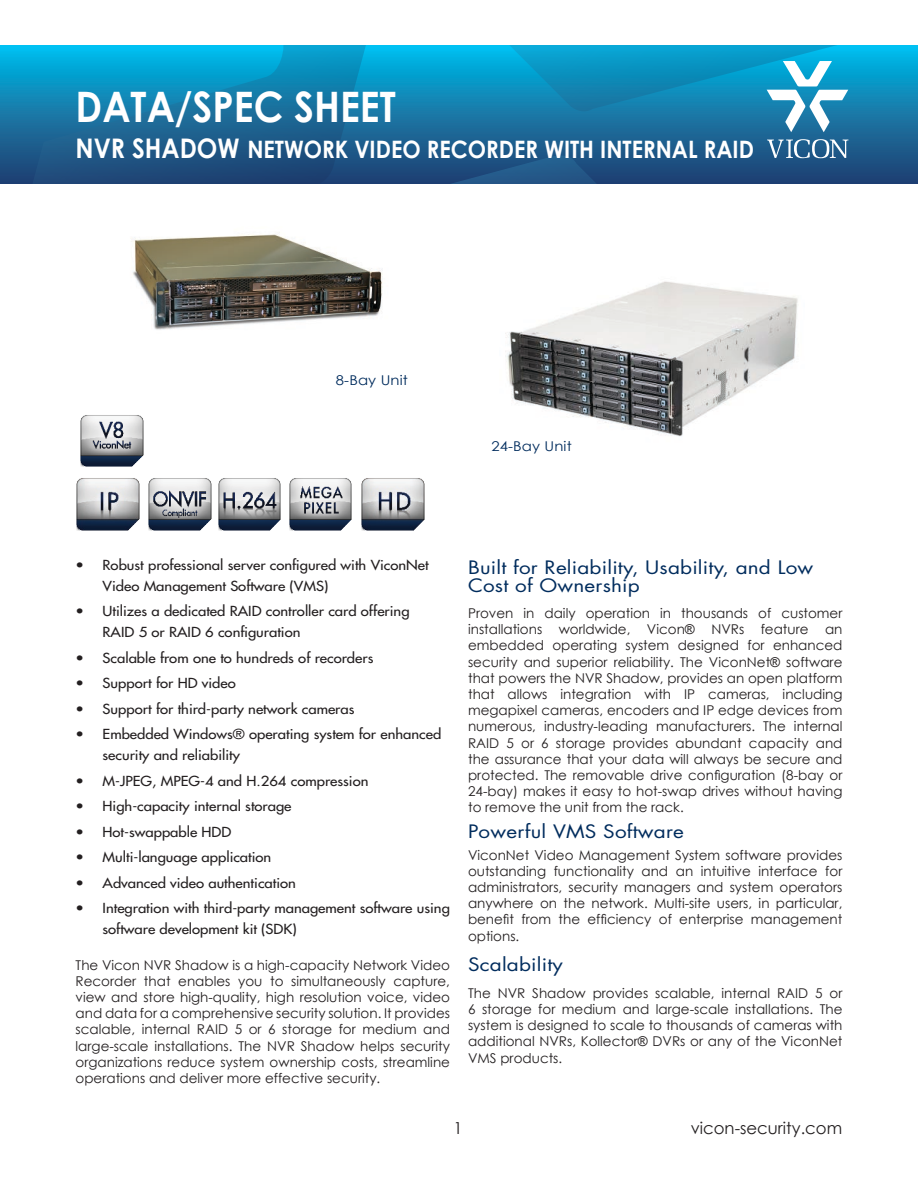
<style>
.page{position:relative;width:918px;height:1188px;background:#fff}
.page>*{position:absolute;margin:0;border:0;box-sizing:border-box;transform-origin:0 0}
.t1{font:700 42px "Century Gothic";color:#fff;scale:.91 1}
.t2{font:25.5px "Futura Std";color:#fff}
.t3{font:700 24px "Century Gothic";color:#fff;scale:.91 1}
.t4{font:18px/18px "Futura Std";letter-spacing:.01em;color:#002c5d;scale:1.15 1}
.t5{font:16.5px "Century Gothic";color:#231f20}
.t6{font:13.5px/16.2px "Century Gothic";color:#231f20;text-align:justify}
.t7{font:500 13.5px/21px "Futura Std";color:#231f20;scale:1.1 1}
.t8{font:13.5px "Century Gothic";letter-spacing:.01em;color:#002c5d;scale:1.1 1}
.s1{font-size:27px}
.s2{font-family:"Arial"}
</style>
<div class="page">
<div style="left:0;top:45px;width:918px;height:138px;background:linear-gradient(to bottom,#00bceb,#253c6c)"></div>
<svg style="left:9px;top:45px;width:375px;height:138px;background:#137baa"></svg>
<svg style="left:267px;top:139px;width:581px;height:44px;background:#205383"></svg>
<svg style="left:425px;top:45px;width:473px;height:87px;background:#1992be"></svg>
<img style="left:131px;top:232px;width:252px;height:98px">
<img style="left:76px;top:478px;width:64px;height:53px">
<img style="left:218px;top:478px;width:63px;height:53px">
<img style="left:148px;top:478px;width:64px;height:53px">
<img style="left:289px;top:478px;width:63px;height:53px">
<img style="left:361px;top:478px;width:64px;height:53px">
<img style="left:80px;top:415px;width:64px;height:52px">
<img style="left:505px;top:281px;width:293px;height:156px">
<h1 class="t1" style="left:76px;top:75px;width:353px">DATA/SPEC SHEET</h1>
<h3 class="t3" style="left:76px;top:131px;width:747px"><span class="s1">NVR SHADOW</span> NETWORK VIDEO RECORDER WITH INTERNAL RAID</h3>
<h2 class="t2" style="left:76px;top:137px;width:365px">V920 - PRODUCT DESCRIPTION</h2>
<p class="t8" style="left:336px;top:370px;width:67px">8-Bay Unit</p>
<p class="t8" style="left:491px;top:436px;width:75px">24-Bay Unit</p>
<p class="t7" style="left:103px;top:554px;width:298px;text-indent:-27px">• Robust professional server configured with ViconNet<br>Video Management Software (VMS)</p>
<p class="t7" style="left:103px;top:601px;width:281px;text-indent:-27px">• Utilizes a dedicated RAID controller card offering<br>RAID 5 or RAID 6 configuration</p>
<p class="t7" style="left:76px;top:647px;width:272px">• Scalable from one to hundreds of recorders</p>
<p class="t7" style="left:76px;top:673px;width:147px">• Support for HD video</p>
<p class="t7" style="left:76px;top:698px;width:255px">• Support for third-party network cameras</p>
<p class="t7" style="left:103px;top:724px;width:309px;text-indent:-27px">• Embedded Windows® operating system for enhanced security and reliability</p>
<p class="t7" style="left:76px;top:770px;width:268px">• M-JPEG, MPEG-4 and H.264 compression</p>
<p class="t7" style="left:76px;top:796px;width:198px">• High-capacity internal storage</p>
<p class="t7" style="left:76px;top:821px;width:143px">• Hot-swappable HDD</p>
<p class="t7" style="left:76px;top:847px;width:179px">• Multi-language application</p>
<p class="t7" style="left:76px;top:872px;width:202px">• Advanced video authentication</p>
<p class="t7" style="left:103px;top:898px;width:317px;text-indent:-27px">• Integration with third-party management software using software development kit (SDK)</p>
<p class="t6" style="left:76px;top:956px;width:376px">The Vicon NVR Shadow is a high-capacity Network Video Recorder that enables you to simultaneously capture, view and store high-quality, high resolution voice, video and data for a comprehensive security solution. It provides scalable, internal RAID 5 or 6 storage for medium and large-scale installations. The NVR Shadow helps security organizations reduce system ownership costs, streamline operations and deliver more effective security.</p>
<h3 class="t4" style="left:468px;top:559px;width:302px">Built for Reliability, Usability, and Low<br>Cost of Ownership</h3>
<p class="t6" style="left:468px;top:605px;width:376px">Proven in daily operation in thousands of customer installations worldwide, Vicon<span class="s2">®</span> NVRs feature an embedded operating system designed for enhanced security and superior reliability. The ViconNet<span class="s2">®</span> software that powers the NVR Shadow, provides an open platform that allows integration with IP cameras, including megapixel cameras, encoders and IP edge devices from numerous, industry-leading manufacturers. The internal RAID 5 or 6 storage provides abundant capacity and the assurance that your data will always be secure and protected. The removable drive configuration (8-bay or 24-bay) makes it easy to hot-swap drives without having to remove the unit from the rack.</p>
<h3 class="t4" style="left:468px;top:823px;width:189px">Powerful VMS Software</h3>
<p class="t6" style="left:468px;top:846px;width:376px">ViconNet Video Management System software provides outstanding functionality and an intuitive interface for administrators, security managers and system operators anywhere on the network. Multi-site users, in particular, benefit from the efficiency of enterprise management options.</p>
<h3 class="t4" style="left:468px;top:955px;width:84px">Scalability</h3>
<p class="t6" style="left:468px;top:985px;width:376px">The NVR Shadow provides scalable, internal RAID 5 or 6 storage for medium and large-scale installations. The system is designed to scale to thousands of cameras with additional NVRs, Kollector<span class="s2">®</span> DVRs or any of the ViconNet VMS products.</p>
<p class="t5" style="left:453px;top:1117px;width:11px">1</p>
<p class="t5" style="left:691px;top:1117px;width:153px">vicon-security.com</p>
</div>
